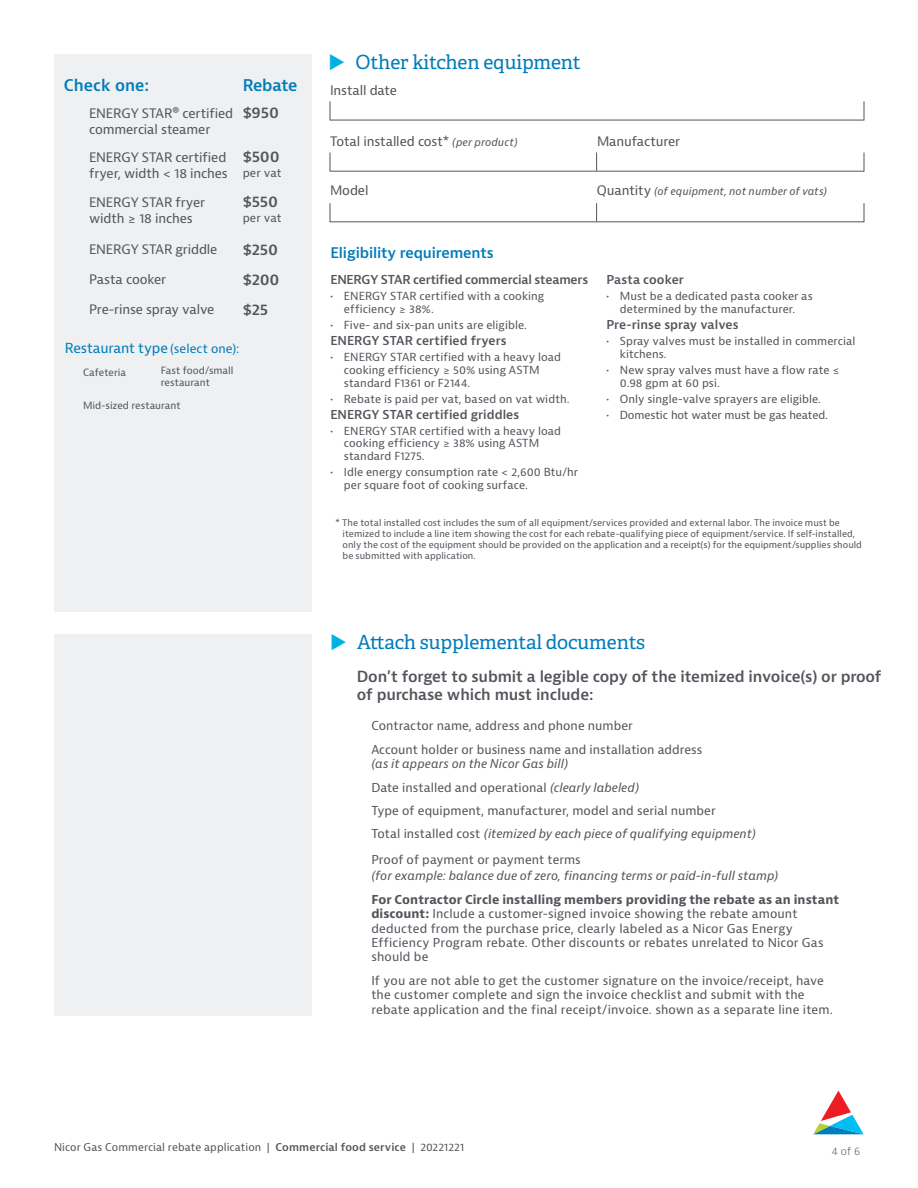
<style>
.page{position:relative;width:918px;height:1188px;background:#fff}
.page>*{position:absolute;margin:0;border:0;box-sizing:border-box;transform-origin:0 0}
.t1{font:19.5px "Adelle";letter-spacing:-.01em;color:#007cba}
.t2{font:600 15.75px "Bernina Sans";letter-spacing:-.01em;color:#007cba}
.t3{font:600 15px/18.8px "Bernina Sans";letter-spacing:-.01em;color:#52555b}
.t4{font:600 14.25px "Bernina Sans";letter-spacing:-.01em;color:#007cba}
.t5{font:13.5px "Bernina Sans";letter-spacing:-.01em;color:#007cba}
.t6{font:12.75px/16.5px "Bernina Sans";letter-spacing:-.01em;color:#52555b}
.t7{font:12px/14.4px "Bernina Sans";letter-spacing:.005em;color:#52555b}
.t8{font:600 12px "Bernina Sans";color:#52555b}
.t9{font:italic 12px "Bernina Sans";color:#52555b}
.t10{font:11.25px "Bernina Sans";color:#52555b}
.t11{font:10.8px/12.8px "Bernina Sans";letter-spacing:.005em;color:#52555b}
.t12{font:10.5px "Bernina Sans";letter-spacing:.005em;color:#52555b}
.t13{font:italic 10.5px "Bernina Sans";letter-spacing:.005em;color:#52555b}
.t14{font:300 10.5px "Bernina Sans";color:#52555b}
.t15{font:9.75px/11.7px "Bernina Sans";color:#52555b}
.t16{font:9px/10.8px "Bernina Sans";color:#52555b}
.s1{font-size:12px}
.s2{font-style:italic;font-size:10.5px}
.s3{font-style:normal;font-size:12.75px}
.s4{font-style:italic}
.s5{font-weight:700}
.s6{font-weight:600}
</style>
<div class="page">
<svg style="left:813px;top:1091px;width:51px;height:43px"></svg>
<div style="left:54px;top:54px;width:258px;height:557px;background:#eef0f1"></div>
<div style="left:54px;top:634px;width:258px;height:382px;background:#eef0f1"></div>
<hr style="left:330px;top:221px;width:534px;height:1px;background:#52555b">
<svg style="left:330px;top:203px;width:1px;height:19px"></svg>
<svg style="left:864px;top:203px;width:1px;height:19px"></svg>
<svg style="left:596px;top:203px;width:1px;height:18px"></svg>
<hr style="left:330px;top:171px;width:534px;height:1px;background:#52555b">
<svg style="left:330px;top:153px;width:1px;height:19px"></svg>
<svg style="left:864px;top:153px;width:1px;height:19px"></svg>
<svg style="left:596px;top:153px;width:1px;height:18px"></svg>
<hr style="left:330px;top:120px;width:534px;height:1px;background:#52555b">
<svg style="left:330px;top:101px;width:1px;height:19px"></svg>
<svg style="left:864px;top:101px;width:1px;height:19px"></svg>
<h2 class="t2" style="left:64px;top:75px;width:87px">Check one:</h2>
<h2 class="t2" style="left:243px;top:75px;width:56px">Rebate</h2>
<p class="t6" style="left:89px;top:105px;width:146px">ENERGY STAR® certified commercial steamer</p>
<p class="t3" style="left:243px;top:104px;width:38px">$950</p>
<p class="t6" style="left:89px;top:149px;width:140px">ENERGY STAR certified fryer, width &lt; 18 inches</p>
<p class="t3" style="left:243px;top:148px;width:38px">$500</p>
<p class="t10" style="left:243px;top:166px;width:40px">per vat</p>
<p class="t6" style="left:89px;top:194px;width:118px">ENERGY STAR fryer width ≥ 18 inches</p>
<p class="t3" style="left:243px;top:193px;width:37px">$550</p>
<p class="t10" style="left:243px;top:211px;width:40px">per vat</p>
<p class="t6" style="left:89px;top:241px;width:130px">ENERGY STAR griddle</p>
<p class="t3" style="left:243px;top:240px;width:37px">$250</p>
<p class="t6" style="left:89px;top:271px;width:79px">Pasta cooker</p>
<p class="t3" style="left:243px;top:270px;width:38px">$200</p>
<p class="t6" style="left:89px;top:302px;width:127px">Pre-rinse spray valve</p>
<p class="t3" style="left:243px;top:301px;width:27px">$25</p>
<p class="t5" style="left:65px;top:339px;width:176px">Restaurant type <span class="s1">(select one):</span></p>
<p class="t15" style="left:161px;top:365px;width:74px">Fast food/small restaurant</p>
<p class="t15" style="left:83px;top:367px;width:45px">Cafeteria</p>
<p class="t15" style="left:83px;top:400px;width:99px">Mid-sized restaurant</p>
<h1 class="t1" style="left:356px;top:50px;width:227px">Other kitchen equipment</h1>
<p class="t6" style="left:330px;top:82px;width:69px">Install date</p>
<p class="t6" style="left:330px;top:133px;width:189px">Total installed cost* <span class="s2">(per product)</span></p>
<p class="t6" style="left:597px;top:133px;width:85px">Manufacturer</p>
<p class="t6" style="left:330px;top:182px;width:40px">Model</p>
<p class="t13" style="left:597px;top:184px;width:232px"><span class="s3">Quantity</span> (of equipment, not number of vats)</p>
<p class="t4" style="left:330px;top:244px;width:165px">Eligibility requirements</p>
<p class="t8" style="left:330px;top:272px;width:259px">ENERGY STAR certified commercial steamers</p>
<p class="t11" style="left:344px;top:290px;width:202px;text-indent:-13px">• ENERGY STAR certified with a cooking efficiency ≥ 38%.</p>
<p class="t11" style="left:330px;top:319px;width:198px">• Five- and six-pan units are eligible.</p>
<p class="t8" style="left:330px;top:333px;width:178px">ENERGY STAR certified fryers</p>
<p class="t11" style="left:344px;top:351px;width:219px;text-indent:-13px">• ENERGY STAR certified with a heavy load cooking efficiency ≥ 50% using ASTM standard F1361 or F2144.</p>
<p class="t11" style="left:330px;top:393px;width:241px">• Rebate is paid per vat, based on vat width.</p>
<p class="t8" style="left:330px;top:406px;width:190px">ENERGY STAR certified griddles</p>
<p class="t11" style="left:344px;top:425px;width:219px;text-indent:-13px">• ENERGY STAR certified with a heavy load cooking efficiency ≥ 38% using ASTM standard F1275.</p>
<p class="t11" style="left:344px;top:466px;width:236px;text-indent:-13px">• Idle energy consumption rate &lt; 2,600 Btu/hr per square foot of cooking surface.</p>
<p class="t8" style="left:606px;top:272px;width:79px">Pasta cooker</p>
<p class="t11" style="left:606px;top:290px;width:208px;text-align:center">• Must be a dedicated pasta cooker as determined by the manufacturer.</p>
<p class="t8" style="left:606px;top:317px;width:134px">Pre-rinse spray valves</p>
<p class="t11" style="left:620px;top:335px;width:237px;text-indent:-13px">• Spray valves must be installed in commercial kitchens.</p>
<p class="t11" style="left:620px;top:364px;width:221px;text-indent:-13px">• New spray valves must have a flow rate ≤<br>0.98 gpm at 60 psi.</p>
<p class="t11" style="left:606px;top:393px;width:216px">• Only single-valve sprayers are eligible.</p>
<p class="t11" style="left:606px;top:408px;width:223px">• Domestic hot water must be gas heated.</p>
<p class="t16" style="left:343px;top:518px;width:521px;text-indent:-7px">* The total installed cost includes the sum of all equipment/services provided and external labor. The invoice must be itemized to include a line item showing the cost for each rebate-qualifying piece of equipment/service. If self-installed, only the cost of the equipment should be provided on the application and a receipt(s) for the equipment/supplies should be submitted with application.</p>
<h1 class="t1" style="left:357px;top:630px;width:290px">Attach supplemental documents</h1>
<p class="t3" style="left:357px;top:667px;width:526px">Don’t forget to submit a legible copy of the itemized invoice(s) or proof of purchase which must include:</p>
<p class="t7" style="left:371px;top:715px;width:333px;line-height:23.4px">Contractor name, address and phone number<br>Account holder or business name and installation address</p>
<p class="t7" style="left:371px;top:752px;width:386px;line-height:23.4px"><span class="s4">(as it appears on the Nicor Gas bill)<br></span>Date installed and operational <span class="s4">(clearly labeled)<br></span>Type of equipment, manufacturer, model and serial number<br>Total installed cost <span class="s4">(itemized by each piece of qualifying equipment)</span></p>
<p class="t7" style="left:371px;top:853px;width:211px">Proof of payment or payment terms</p>
<p class="t9" style="left:371px;top:868px;width:409px">(for example: balance due of zero, financing terms or paid-in-full stamp)</p>
<p class="t7" style="left:371px;top:892px;width:469px"><span class="s5">For Contractor Circle installing members providing the rebate as an instant discount:</span> Include a customer-signed invoice showing the rebate amount deducted from the purchase price, clearly labeled as a Nicor Gas Energy Efficiency Program rebate. Other discounts or rebates unrelated to Nicor Gas should be</p>
<p class="t7" style="left:371px;top:973px;width:463px">If you are not able to get the customer signature on the invoice/receipt, have the customer complete and sign the invoice checklist and submit with the rebate application and the final receipt/invoice. shown as a separate line item.</p>
<p class="t12" style="left:54px;top:1140px;width:412px">Nicor Gas Commercial rebate application | <span class="s6">Commercial food service</span> | 20221221</p>
<p class="t14" style="left:832px;top:1145px;width:30px">4 of 6</p>
</div>
